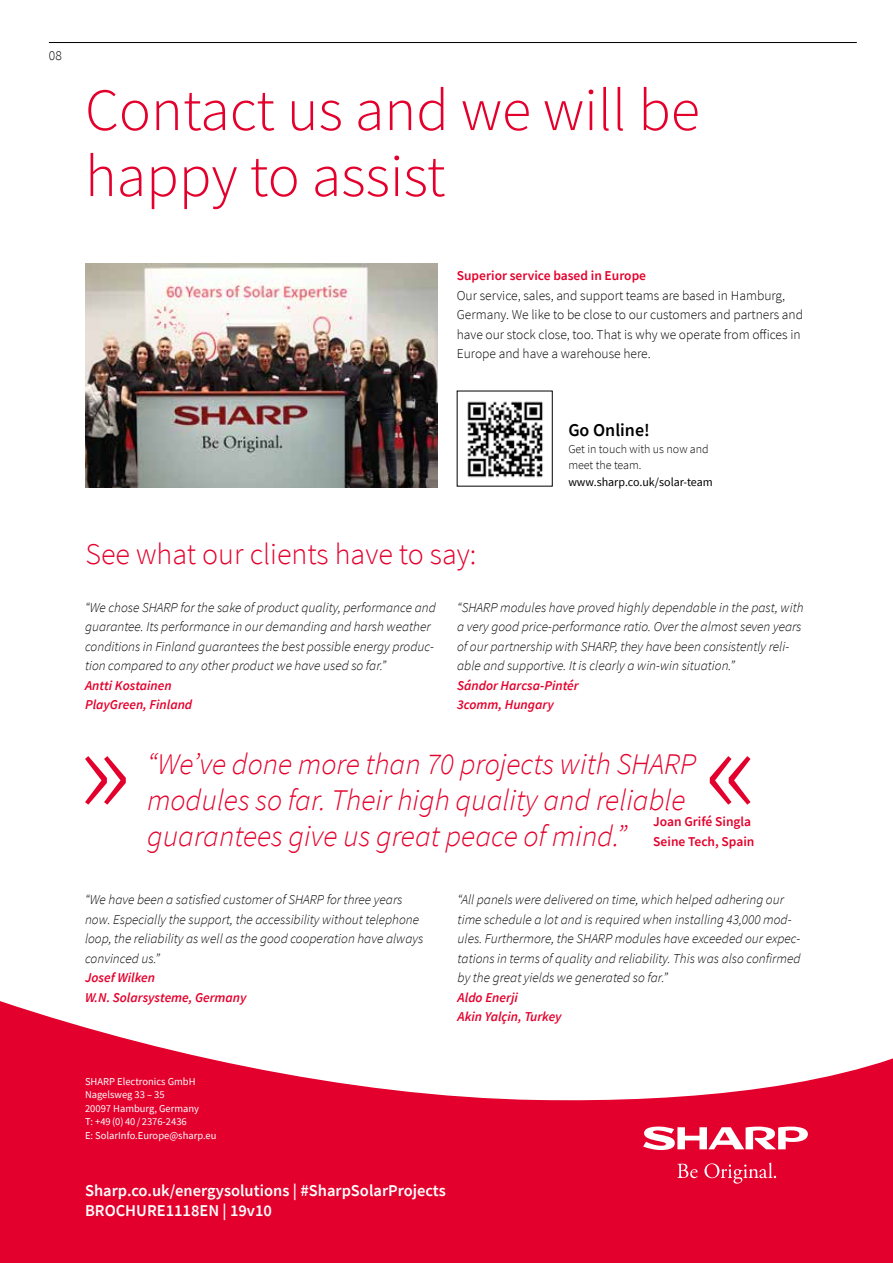
<style>
.page{position:relative;width:893px;height:1263px;background:#fff}
.page>*{position:absolute;margin:0;border:0;box-sizing:border-box;transform-origin:0 0}
.t1{font:300 60px/66px "Source Sans Pro";color:#e4002c}
.t2{font:italic 300 30px/36px "Source Sans Pro";color:#e4002c}
.t3{font:300 30px "Source Sans Pro";color:#e4002c}
.t4{font:600 18px "Source Sans Pro";color:#000}
.t5{font:600 16.5px/19.8px "Source Sans Pro";color:#fff}
.t6{font:italic 300 13.5px/19.5px "Source Sans Pro";color:#000}
.t7{font:300 13.5px/19.5px "Source Sans Pro";color:#000}
.t8{font:italic 600 13.5px/19.5px "Source Sans Pro";color:#e4002c}
.t9{font:600 13.5px/19.5px "Source Sans Pro";color:#e4002c}
.t10{font:300 12px/16.5px "Source Sans Pro";color:#000}
.t11{font:12px "Source Sans Pro";color:#000}
.t12{font:10.5px/13.5px "Source Sans Pro";color:#fff}
</style>
<div class="page">
<img style="left:85px;top:263px;width:353px;height:224px">
<svg style="left:0;top:1001px;width:893px;height:262px;fill:#e4002c"></svg>
<svg style="left:643px;top:1126px;width:166px;height:24px"></svg>
<svg style="left:677px;top:1162px;width:99px;height:21px;background:#e82b4f"></svg>
<hr style="left:49px;top:42px;width:808px;height:1px;background:#000">
<svg style="left:85px;top:756px;width:41px;height:49px"></svg>
<svg style="left:710px;top:756px;width:40px;height:49px"></svg>
<img style="left:467px;top:401px;width:76px;height:77px">
<p class="t7" style="left:49px;top:46px;width:14px">08</p>
<h1 class="t1" style="left:85px;top:77px;width:616px">Contact us and we will be happy to assist</h1>
<p class="t9" style="left:457px;top:266px;width:191px">Superior service based in Europe</p>
<p class="t7" style="left:457px;top:285px;width:348px">Our service, sales, and support teams are based in Hamburg, Germany. We like to be close to our customers and partners and have our stock close, too. That is why we operate from offices in Europe and have a warehouse here.</p>
<h2 class="t3" style="left:85px;top:536px;width:392px">See what our clients have to say:</h2>
<h3 class="t4" style="left:568px;top:419px;width:83px">Go Online!</h3>
<p class="t10" style="left:568px;top:441px;width:142px">Get in touch with us now and meet the team.</p>
<p class="t11" style="left:568px;top:474px;width:146px">www.sharp.co.uk/solar-team</p>
<p class="t6" style="left:85px;top:597px;width:352px">“We chose SHARP for the sake of product quality, performance and guarantee. Its performance in our demanding and harsh weather conditions in Finland guarantees the best possible energy produc&shy;tion compared to any other product we have used so far.”</p>
<p class="t8" style="left:85px;top:675px;width:109px">Antti Kostainen<br>PlayGreen, Finland</p>
<p class="t6" style="left:457px;top:597px;width:348px">“SHARP modules have proved highly dependable in the past, with a very good price-performance ratio. Over the almost seven years of our partnership with SHARP, they have been consistently reli&shy;able and supportive. It is clearly a win-win situation.”</p>
<p class="t8" style="left:457px;top:675px;width:123px">Sándor Harcsa-Pintér<br>3comm, Hungary</p>
<h2 class="t2" style="left:147px;top:745px;width:551px">“We’ve done more than 70 projects with SHARP modules so far. Their high quality and reliable guarantees give us great peace of mind.”</h2>
<p class="t9" style="left:653px;top:812px;width:103px">Joan Grifé Singla<br>Seine Tech, Spain</p>
<p class="t6" style="left:85px;top:890px;width:340px">“We have been a satisfied customer of SHARP for three years now. Especially the support, the accessibility without telephone loop, the reliability as well as the good cooperation have always convinced us.”</p>
<p class="t6" style="left:458px;top:890px;width:344px">“All panels were delivered on time, which helped adhering our time schedule a lot and is required when installing 43,000 mod&shy;ules. Furthermore, the SHARP modules have exceeded our expec&shy;tations in terms of quality and reliability. This was also confirmed</p>
<p class="t8" style="left:85px;top:968px;width:72px">Josef Wilken</p>
<p class="t6" style="left:458px;top:968px;width:212px">by the great yields we generated so far.”</p>
<p class="t8" style="left:85px;top:987px;width:163px">W.N. Solarsysteme, Germany</p>
<p class="t8" style="left:458px;top:987px;width:105px">Aldo Enerji<br>Akin Yalçin, Turkey</p>
<p class="t12" style="left:85px;top:1074px;width:133px">SHARP Electronics GmbH<br>Nagelsweg 33 – 35<br>20097 Hamburg, Germany<br>T: +49 (0) 40 / 2376-2436<br>E: SolarInfo.Europe@sharp.eu</p>
<p class="t5" style="left:85px;top:1181px;width:362px">Sharp.co.uk/energysolutions | #SharpSolarProjects<br>BROCHURE1118EN | 19v10</p>
</div>
